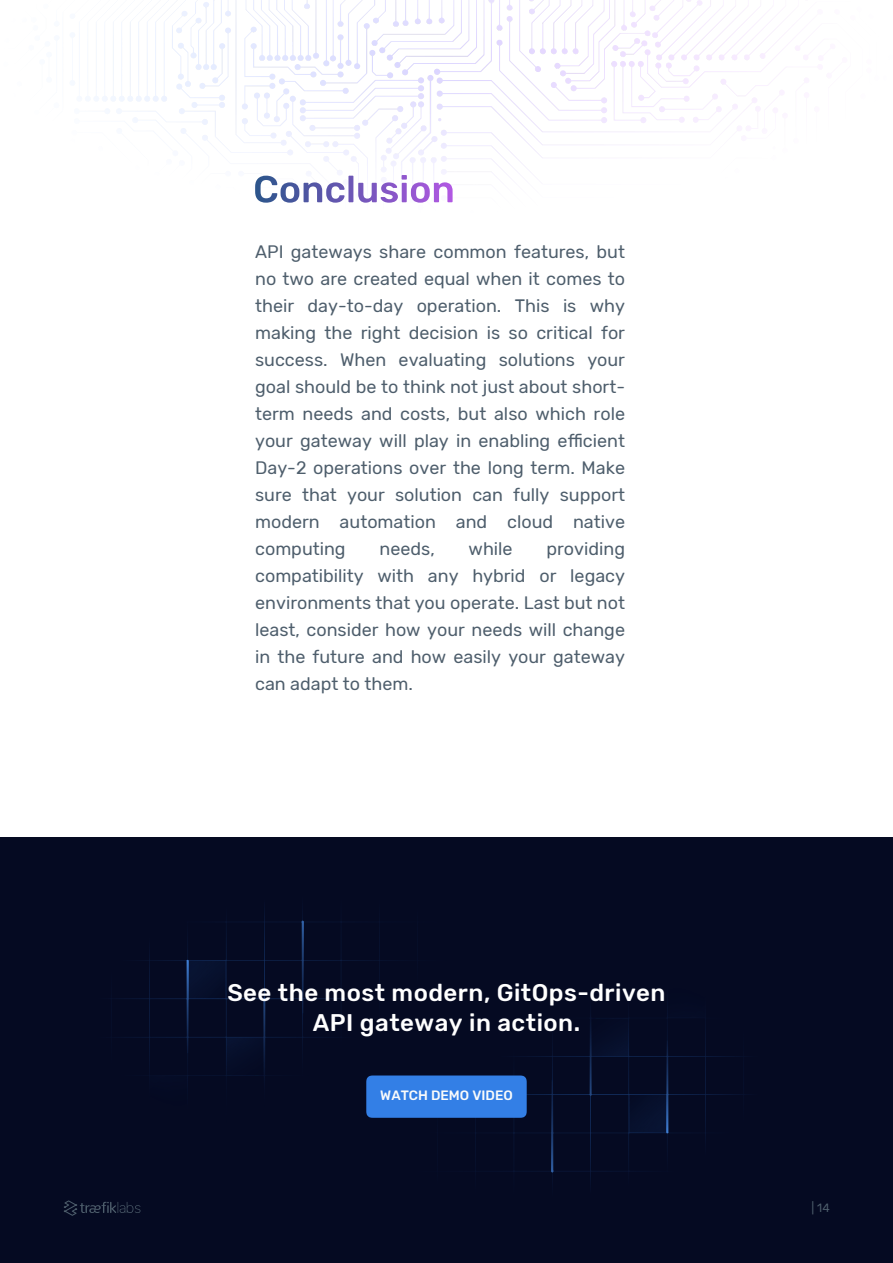
<style>
.page{position:relative;width:893px;height:1263px;background:#fff}
.page>*{position:absolute;margin:0;border:0;box-sizing:border-box;transform-origin:0 0}
.t1{font:500 24px/30px "Rubik";letter-spacing:.02em;color:#fff;text-align:center}
.t2{font:18px/27px "Rubik";color:#4e5e6c;text-align:justify}
.t3{font:500 13.5px "Rubik";color:#fafbfb}
.t4{font:12px "Rubik";color:#4e5e6c}
</style>
<div class="page">
<div style="left:0;top:838px;width:892px;height:425px;background:#050a22"></div>
<img style="left:111px;top:909px;width:269px;height:174px">
<img style="left:300px;top:951px;width:444px;height:233px">
<div style="left:366px;top:1075px;width:161px;height:43px;background:#337fe6"></div>
<svg style="left:255px;top:175px;width:198px;height:28px"></svg>
<svg style="left:64px;top:1200px;width:76px;height:16px"></svg>
<p class="t2" style="left:255px;top:238px;width:371px">API gateways share common features, but no two are created equal when it comes to their day-to-day operation. This is why making the right decision is so critical for success. When evaluating solutions your goal should be to think not just about short&shy;term needs and costs, but also which role your gateway will play in enabling efficient Day-2 operations over the long term. Make sure that your solution can fully support modern automation and cloud native computing</p>
<p class="t2" style="left:255px;top:535px;width:371px;text-indent:291px">providing compatibility with any hybrid or legacy environments that you operate. Last but not least, consider how your needs will change in the future and how easily your gateway can adapt to them.</p>
<p class="t2" style="left:379px;top:535px;width:57px">needs,</p>
<p class="t2" style="left:469px;top:535px;width:46px">while</p>
<h1 class="t1" style="left:227px;top:977px;width:440px">See the most modern, GitOps-driven<br>API gateway in action.</h1>
<p class="t3" style="left:380px;top:1088px;width:134px">WATCH DEMO VIDEO</p>
<p class="t4" style="left:811px;top:1201px;width:20px">| 14</p>
</div>
